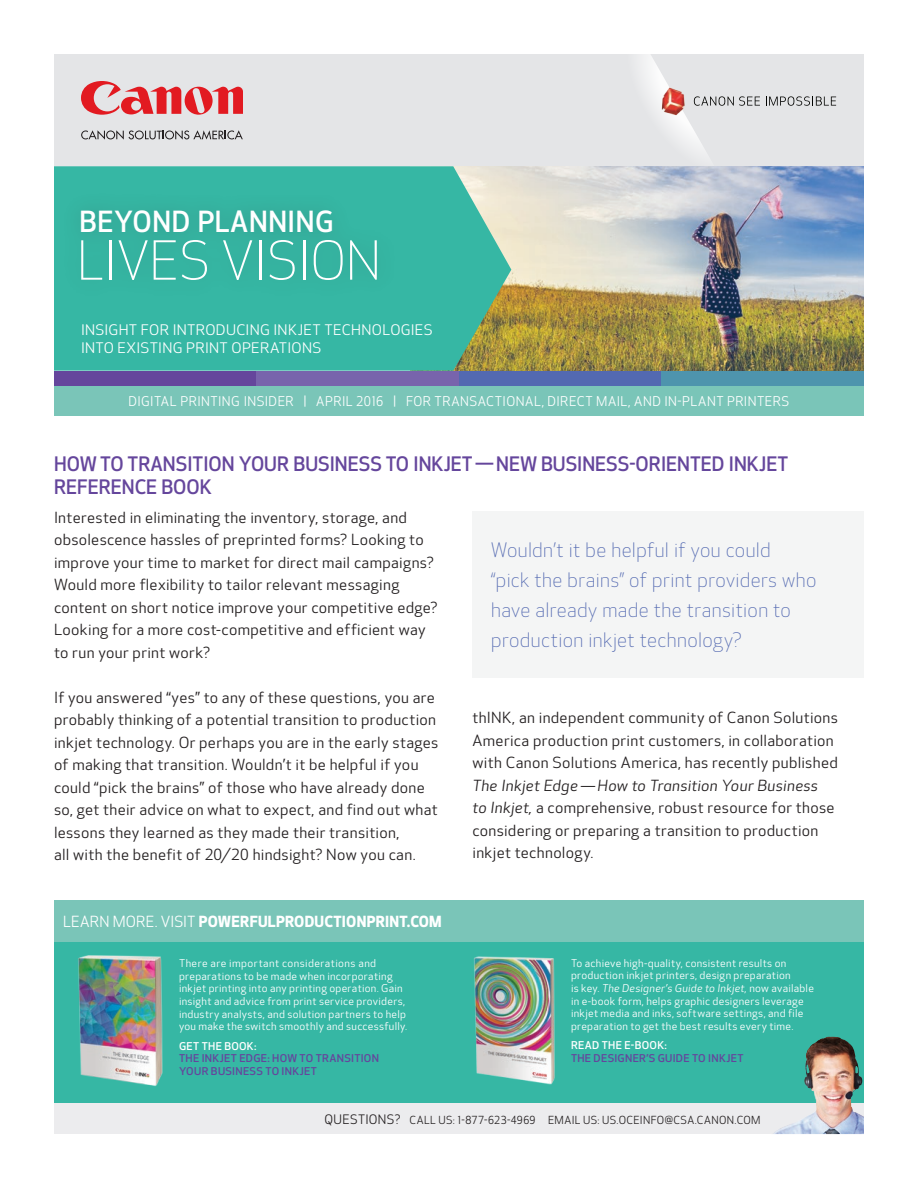
<style>
.page{position:relative;width:918px;height:1188px;background:#fff}
.page>*{position:absolute;margin:0;border:0;box-sizing:border-box;transform-origin:0 0}
.t1{font:300 52.5px "Optic Sans 101";letter-spacing:.015em;color:#fff}
.t2{font:500 28.5px "Optic Sans 301";letter-spacing:.02em;color:#fff}
.t3{font:300 19.5px/30px "Optic Sans 101";letter-spacing:.02em;color:#5369b1}
.t4{font:500 19.5px/23.4px "Optic Sans 301";color:#65469c}
.t5{font:15px/22.5px "Optic Sans 201";letter-spacing:.02em;color:#231f20;scale:1.05 1}
.t6{font:700 15px "Optic Sans 401";letter-spacing:.015em;color:#fff}
.t7{font:italic 15px "Optic Sans 202";letter-spacing:.015em;color:#231f20;scale:1.05 1}
.t8{font:14.25px/18.8px "Optic Sans 201";letter-spacing:.02em;color:#fff;scale:1.05 1}
.t9{font:13.2px "Optic Sans 201";letter-spacing:.035em;color:#fff}
.t10{font:10.8px "Optic Sans 201";letter-spacing:.035em;color:#231f20}
.t11{font:10.5px/12.6px "Optic Sans 201";letter-spacing:.025em;color:#fff;scale:1.05 1}
.t12{font:500 10.5px/12.6px "Optic Sans 301";letter-spacing:.025em;color:#65469c;scale:1.05 1}
.t13{font:italic 10.5px "Optic Sans 202";letter-spacing:.02em;color:#fff;scale:1.05 1}
.t14{font:500 10.5px "Optic Sans 301";letter-spacing:.03em;color:#fff;scale:1.05 1}
.s1{font-family:"Optic Sans 201";font-weight:400}
.s2{font-family:"Optic Sans 202";font-style:italic}
.s3{font-family:"Optic Sans 201";font-style:normal}
.s4{font-size:12.75px}
</style>
<div class="page">
<div style="left:54px;top:54px;width:810px;height:112px;background:#e4e5e7"></div>
<svg style="left:81px;top:130px;width:162px;height:10px"></svg>
<svg style="left:81px;top:81px;width:162px;height:34px"></svg>
<svg style="left:641px;top:54px;width:119px;height:100px"></svg>
<svg style="left:766px;top:96px;width:70px;height:10px"></svg>
<div style="left:54px;top:371px;width:207px;height:16px;background:#65469c"></div>
<div style="left:256px;top:371px;width:208px;height:16px;background:#7864ac"></div>
<div style="left:459px;top:371px;width:209px;height:16px;background:#5369b1"></div>
<div style="left:662px;top:371px;width:202px;height:16px;background:#4e94ad"></div>
<img style="left:511px;top:166px;width:353px;height:205px">
<svg style="left:54px;top:166px;width:457px;height:205px;fill:#36b7a4"></svg>
<div style="left:54px;top:387px;width:810px;height:29px;background:#7ac5b8"></div>
<div style="left:60px;top:189px;width:338px;height:112px;background:#35b4a1"></div>
<div style="left:472px;top:942px;width:392px;height:167px;background:#36b7a4"></div>
<div style="left:54px;top:942px;width:424px;height:167px;background:#36b7a4"></div>
<div style="left:54px;top:900px;width:810px;height:42px;background:#7ac5b8"></div>
<div style="left:54px;top:1104px;width:810px;height:30px;background:#ececee"></div>
<img style="left:771px;top:1036px;width:93px;height:98px">
<img style="left:474px;top:956px;width:81px;height:129px">
<img style="left:78px;top:955px;width:85px;height:131px">
<div style="left:472px;top:512px;width:392px;height:166px;background:#f4f5f5"></div>
<h2 class="t2" style="left:80px;top:205px;width:255px">BEYOND PLANNING</h2>
<h1 class="t1" style="left:78px;top:231px;width:304px">LIVES VISION</h1>
<p class="t8" style="left:81px;top:321px;width:337px">INSIGHT FOR INTRODUCING INKJET TECHNOLOGIES<br>INTO EXISTING PRINT OPERATIONS</p>
<p class="t9" style="left:129px;top:394px;width:662px">DIGITAL PRINTING INSIDER | APRIL 2016 | FOR TRANSACTIONAL, DIRECT MAIL, AND IN-PLANT PRINTERS</p>
<h3 class="t4" style="left:54px;top:452px;width:736px">HOW TO TRANSITION YOUR BUSINESS TO INKJET — NEW BUSINESS-ORIENTED INKJET<br>REFERENCE BOOK</h3>
<p class="t5" style="left:54px;top:507px;width:367px">Interested in eliminating the inventory, storage, and obsolescence hassles of preprinted forms? Looking to improve your time to market for direct mail campaigns?<br>Would more flexibility to tailor relevant messaging content on short notice improve your competitive edge?<br>Looking for a more cost-competitive and efficient way to run your print work?</p>
<p class="t5" style="left:54px;top:687px;width:368px">If you answered “yes” to any of these questions, you are probably thinking of a potential transition to production inkjet technology. Or perhaps you are in the early stages of making that transition. Wouldn’t it be helpful if you could “pick the brains” of those who have already done so, get their advice on what to expect, and find out what lessons they learned as they made their transition,<br>all with the benefit of 20/20 hindsight? Now you can.</p>
<p class="t6" style="left:63px;top:913px;width:380px"><span class="s1">LEARN MORE. VISIT</span> POWERFULPRODUCTIONPRINT.COM</p>
<p class="t11" style="left:179px;top:957px;width:219px">There are important considerations and preparations to be made when incorporating inkjet printing into any printing operation. Gain insight and advice from print service providers, industry analysts, and solution partners to help you make the switch smoothly and successfully.</p>
<p class="t14" style="left:179px;top:1040px;width:75px">GET THE BOOK:</p>
<p class="t12" style="left:179px;top:1052px;width:192px">THE INKJET EDGE: HOW TO TRANSITION<br>YOUR BUSINESS TO INKJET</p>
<h3 class="t3" style="left:491px;top:536px;width:327px">Wouldn’t it be helpful if you could<br>“pick the brains” of print providers who have already made the transition to production inkjet technology?</h3>
<p class="t5" style="left:472px;top:707px;width:350px">thINK, an independent community of Canon Solutions<br>America production print customers, in collaboration with Canon Solutions America, has recently published</p>
<p class="t7" style="left:472px;top:777px;width:331px">The Inkjet Edge — How to Transition Your Business</p>
<p class="t5" style="left:472px;top:797px;width:346px"><span class="s2">to Inkjet,</span> a comprehensive, robust resource for those considering or preparing a transition to production inkjet technology.</p>
<p class="t11" style="left:571px;top:957px;width:211px">To achieve high-quality, consistent results on production inkjet printers, design preparation</p>
<p class="t13" style="left:571px;top:982px;width:233px"><span class="s3">is key.</span> The Designer’s Guide to Inkjet, <span class="s3">now available</span></p>
<p class="t11" style="left:571px;top:995px;width:223px;text-align:justify">in e-book form, helps graphic designers leverage inkjet media and inks, software settings, and file preparation to get the best results every time.</p>
<p class="t14" style="left:571px;top:1039px;width:93px">READ THE E-BOOK:</p>
<p class="t12" style="left:571px;top:1052px;width:166px">THE DESIGNER’S GUIDE TO INKJET</p>
<p class="t10" style="left:324px;top:1114px;width:438px"><span class="s4">QUESTIONS?</span> CALL US: 1-877-623-4969 EMAIL US: US.OCEINFO@CSA.CANON.COM</p>
</div>
